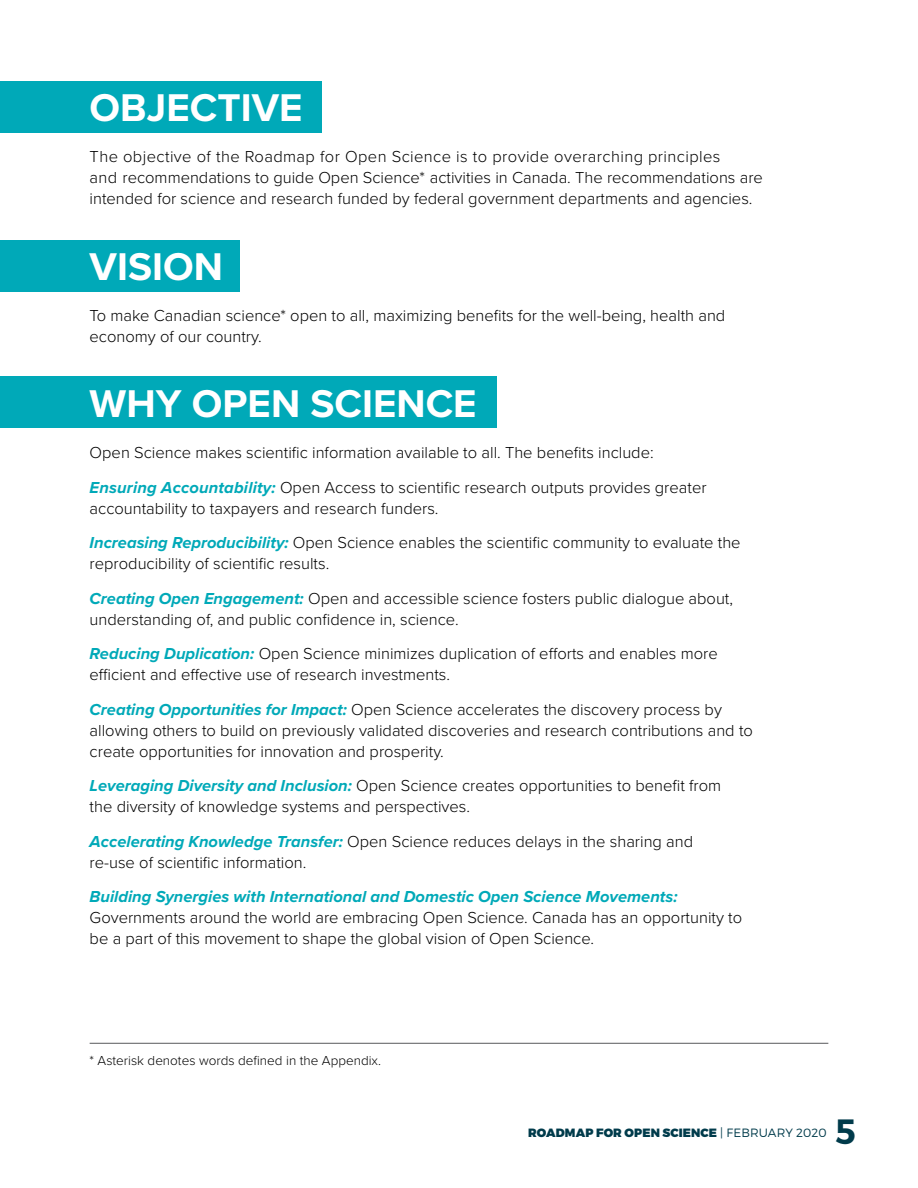
<style>
.page{position:relative;width:918px;height:1188px;background:#fff}
.page>*{position:absolute;margin:0;border:0;box-sizing:border-box;transform-origin:0 0}
.t1{font:700 40.05px "Proxima Nova";color:#fff}
.t2{font:600 35.1px "Montserrat";color:#003b4b}
.t3{font:300 16.5px/21px "Proxima Nova";color:#000}
.t4{font:italic 700 16.5px "Proxima Nova";color:#00a9b8}
.t5{font:300 13.5px "Proxima Nova";color:#000}
.t6{font:900 12px "Montserrat";letter-spacing:.01em;color:#003b4b}
.s1{font-weight:700;font-style:italic;color:#00a9b8}
.s2{font-weight:300}
</style>
<div class="page">
<hr style="left:90px;top:1043px;width:738px;height:1px;background:#58595b">
<div style="left:0;top:81px;width:322px;height:52px;background:#00a9b8"></div>
<div style="left:0;top:240px;width:240px;height:52px;background:#00a9b8"></div>
<div style="left:0;top:376px;width:497px;height:52px;background:#00a9b8"></div>
<h1 class="t1" style="left:90px;top:78px;width:214px">OBJECTIVE</h1>
<p class="t3" style="left:90px;top:146px;width:675px">The objective of the Roadmap for Open Science is to provide overarching principles<br>and recommendations to guide Open Science* activities in Canada. The recommendations are intended for science and research funded by federal government departments and agencies.</p>
<h1 class="t1" style="left:90px;top:236px;width:135px">VISION</h1>
<p class="t3" style="left:90px;top:304px;width:637px">To make Canadian science* open to all, maximizing benefits for the well-being, health and economy of our country.</p>
<h1 class="t1" style="left:90px;top:374px;width:389px">WHY OPEN SCIENCE</h1>
<p class="t3" style="left:90px;top:435px;width:618px;line-height:34.5px">Open Science makes scientific information available to all. The benefits include:<br><span class="s1">Ensuring Accountability:</span> Open Access to scientific research outputs provides greater</p>
<p class="t3" style="left:90px;top:490px;width:653px;line-height:34.5px">accountability to taxpayers and research funders.<br><span class="s1">Increasing Reproducibility:</span> Open Science enables the scientific community to evaluate the</p>
<p class="t3" style="left:90px;top:546px;width:645px;line-height:34.5px">reproducibility of scientific results.<br><span class="s1">Creating Open Engagement:</span> Open and accessible science fosters public dialogue about,</p>
<p class="t3" style="left:90px;top:601px;width:630px;line-height:34.5px">understanding of, and public confidence in, science.<br><span class="s1">Reducing Duplication:</span> Open Science minimizes duplication of efforts and enables more</p>
<p class="t3" style="left:90px;top:657px;width:634px;line-height:34.5px">efficient and effective use of research investments.<br><span class="s1">Creating Opportunities for Impact:</span> Open Science accelerates the discovery process by</p>
<p class="t3" style="left:90px;top:719px;width:665px">allowing others to build on previously validated discoveries and research contributions and to create opportunities for innovation and prosperity.</p>
<p class="t3" style="left:90px;top:774px;width:633px"><span class="s1">Leveraging Diversity and Inclusion:</span> Open Science creates opportunities to benefit from the diversity of knowledge systems and perspectives.</p>
<p class="t3" style="left:90px;top:830px;width:605px"><span class="s1">Accelerating Knowledge Transfer:</span> Open Science reduces delays in the sharing and re-use of scientific information.</p>
<p class="t4" style="left:90px;top:884px;width:589px">Building Synergies with International and Domestic Open Science Movements:</p>
<p class="t3" style="left:90px;top:906px;width:654px">Governments around the world are embracing Open Science. Canada has an opportunity to be a part of this movement to shape the global vision of Open Science.</p>
<p class="t5" style="left:90px;top:1051px;width:293px">* Asterisk denotes words defined in the Appendix.</p>
<p class="t6" style="left:528px;top:1125px;width:300px">ROADMAP FOR OPEN SCIENCE <span class="s2">| FEBRUARY 2020</span></p>
<h2 class="t2" style="left:836px;top:1110px;width:22px">5</h2>
</div>
